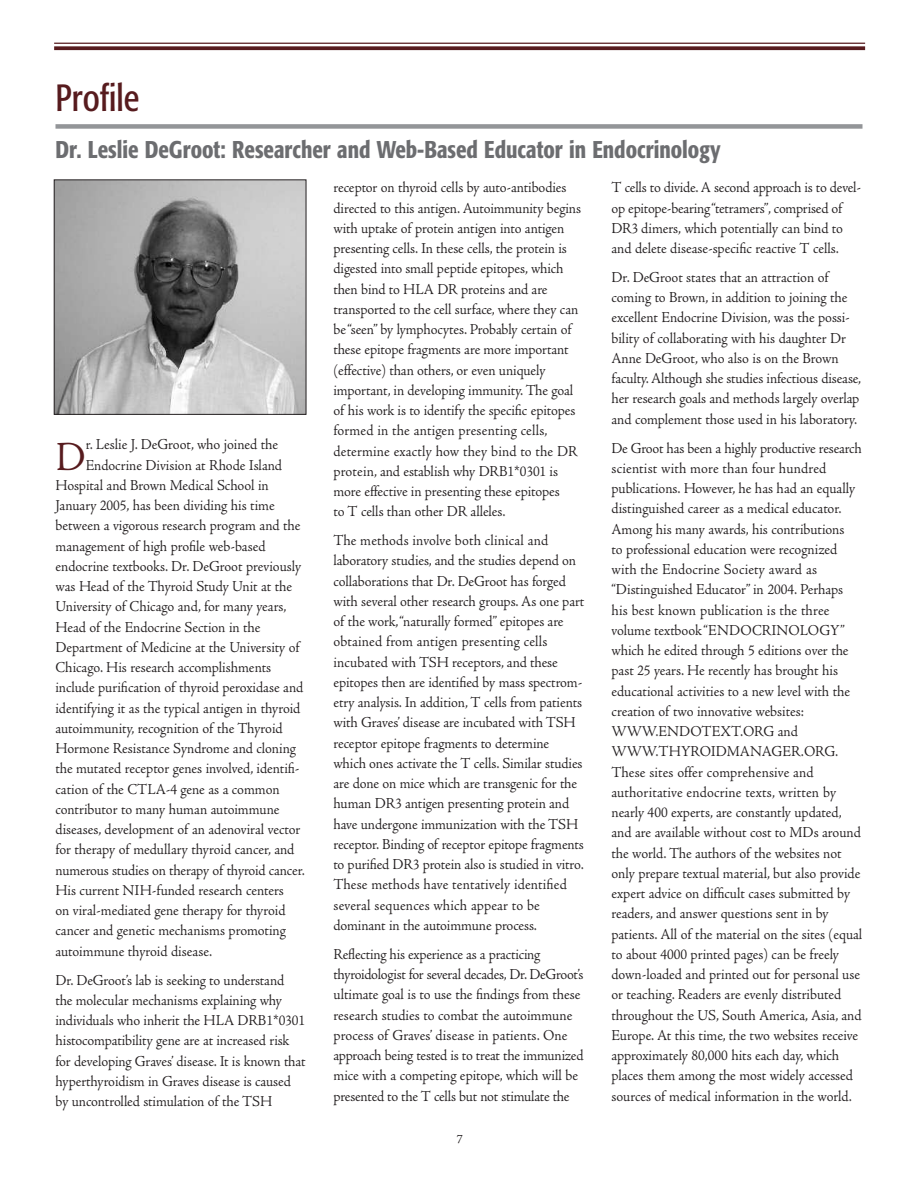
<style>
.page{position:relative;width:918px;height:1188px;background:#fff}
.page>*{position:absolute;margin:0;border:0;box-sizing:border-box;transform-origin:0 0}
.t1{font:43.05px "Adobe Jenson";color:#571b1e;scale:.95 1}
.t2{font:condensed 37.5px "Formata";color:#571b1e;scale:.95 1}
.t3{font:500 condensed 24px "Formata";color:#6c6d70;scale:.95 1}
.t4{font:15.75px/20.2px "Adobe Jenson";letter-spacing:-.005em;color:#231f20;scale:.95 1}
.t5{font:13.5px "Adobe Jenson";color:#231f20}
</style>
<div class="page">
<hr style="left:54px;top:43px;width:811px;height:1px;background:#571b1e">
<svg style="left:54px;top:46px;width:811px;height:4px;background:#662f32"></svg>
<img style="left:56px;top:182px;width:248px;height:231px">
<div style="left:54px;top:180px;width:252px;height:235px;border:1px solid #231f20"></div>
<div style="left:56px;top:124px;width:806px;height:5px;background:#939598"></div>
<h2 class="t2" style="left:56px;top:82px;width:90px">Profile</h2>
<h3 class="t3" style="left:56px;top:140px;width:702px">Dr. Leslie DeGroot: Researcher and Web-Based Educator in Endocrinology</h3>
<h1 class="t1" style="left:56px;top:441px;width:33px">D</h1>
<p class="t4" style="left:86px;top:436px;width:204px">r. Leslie J. DeGroot, who joined the</p>
<p class="t4" style="left:86px;top:456px;width:208px">Endocrine Division at Rhode Island</p>
<p class="t4" style="left:55px;top:477px;width:226px">Hospital and Brown Medical School in</p>
<p class="t4" style="left:55px;top:497px;width:232px">January 2005, has been dividing his time</p>
<p class="t4" style="left:55px;top:517px;width:259px">between a vigorous research program and the</p>
<p class="t4" style="left:55px;top:537px;width:223px">management of high profile web-based</p>
<p class="t4" style="left:55px;top:558px;width:260px">endocrine textbooks. Dr. DeGroot previously</p>
<p class="t4" style="left:55px;top:578px;width:251px">was Head of the Thyroid Study Unit at the</p>
<p class="t4" style="left:55px;top:598px;width:245px">University of Chicago and, for many years,</p>
<p class="t4" style="left:55px;top:618px;width:217px">Head of the Endocrine Section in the</p>
<p class="t4" style="left:55px;top:639px;width:259px">Department of Medicine at the University of</p>
<p class="t4" style="left:55px;top:659px;width:229px">Chicago. His research accomplishments</p>
<p class="t4" style="left:55px;top:679px;width:262px">include purification of thyroid peroxidase and</p>
<p class="t4" style="left:55px;top:699px;width:259px">identifying it as the typical antigen in thyroid</p>
<p class="t4" style="left:55px;top:720px;width:241px">autoimmunity, recognition of the Thyroid</p>
<p class="t4" style="left:55px;top:740px;width:255px">Hormone Resistance Syndrome and cloning</p>
<p class="t4" style="left:55px;top:760px;width:258px">the mutated receptor genes involved, identifi-</p>
<p class="t4" style="left:55px;top:780px;width:238px">cation of the CTLA-4 gene as a common</p>
<p class="t4" style="left:55px;top:801px;width:237px">contributor to many human autoimmune</p>
<p class="t4" style="left:55px;top:821px;width:260px">diseases, development of an adenoviral vector</p>
<p class="t4" style="left:55px;top:841px;width:253px">for therapy of medullary thyroid cancer, and</p>
<p class="t4" style="left:55px;top:861px;width:264px">numerous studies on therapy of thyroid cancer.</p>
<p class="t4" style="left:55px;top:882px;width:242px">His current NIH-funded research centers</p>
<p class="t4" style="left:55px;top:902px;width:244px">on viral-mediated gene therapy for thyroid</p>
<p class="t4" style="left:55px;top:922px;width:244px">cancer and genetic mechanisms promoting</p>
<p class="t4" style="left:55px;top:942px;width:166px">autoimmune thyroid disease.</p>
<p class="t4" style="left:55px;top:971px;width:265px">Dr. DeGroot’s lab is seeking to understand<br>the molecular mechanisms explaining why individuals who inherit the HLA DRB1*0301 histocompatibility gene are at increased risk for developing Graves’ disease. It is known that hyperthyroidism in Graves disease is caused by uncontrolled stimulation of the TSH</p>
<p class="t4" style="left:333px;top:179px;width:262px">receptor on thyroid cells by auto-antibodies directed to this antigen. Autoimmunity begins with uptake of protein antigen into antigen presenting cells. In these cells, the protein is digested into small peptide epitopes, which then bind to HLA DR proteins and are transported to the cell surface, where they can be “seen” by lymphocytes. Probably certain of these epitope fragments are more important (effective) than others, or even uniquely important, in developing immunity. The goal of his work is to identify the specific epitopes formed in the antigen presenting cells, determine exactly how they bind to the DR protein, and establish why DRB1*0301 is more effective in presenting these epitopes<br>to T cells than other DR alleles.</p>
<p class="t4" style="left:333px;top:532px;width:266px">The methods involve both clinical and laboratory studies, and the studies depend on collaborations that Dr. DeGroot has forged with several other research groups. As one part of the work,“naturally formed” epitopes are obtained from antigen presenting cells incubated with TSH receptors, and these epitopes then are identified by mass spectrom&shy;etry analysis. In addition, T cells from patients with Graves’ disease are incubated with TSH receptor epitope fragments to determine which ones activate the T cells. Similar studies are done on mice which are transgenic for the human DR3 antigen presenting protein and have undergone immunization with the TSH receptor. Binding of receptor epitope fragments to purified DR3 protein also is studied in vitro.<br>These methods have tentatively identified several sequences which appear to be dominant in the autoimmune process.</p>
<p class="t4" style="left:333px;top:945px;width:265px">Reflecting his experience as a practicing thyroidologist for several decades, Dr. DeGroot’s ultimate goal is to use the findings from these research studies to combat the autoimmune process of Graves’ disease in patients. One approach being tested is to treat the immunized mice with a competing epitope, which will be presented to the T cells but not stimulate the</p>
<p class="t5" style="left:457px;top:1134px;width:8px">7</p>
<p class="t4" style="left:611px;top:179px;width:264px">T cells to divide. A second approach is to devel&shy;op epitope-bearing “tetramers”, comprised of DR3 dimers, which potentially can bind to and delete disease-specific reactive T cells.</p>
<p class="t4" style="left:611px;top:269px;width:264px">Dr. DeGroot states that an attraction of coming to Brown, in addition to joining the excellent Endocrine Division, was the possi&shy;bility of collaborating with his daughter Dr Anne DeGroot, who also is on the Brown faculty. Although she studies infectious disease, her research goals and methods largely overlap and complement those used in his laboratory.</p>
<p class="t4" style="left:611px;top:439px;width:266px">De Groot has been a highly productive research scientist with more than four hundred publications. However, he has had an equally distinguished career as a medical educator.<br>Among his many awards, his contributions<br>to professional education were recognized with the Endocrine Society award as “Distinguished Educator” in 2004. Perhaps his best known publication is the three volume textbook “ENDOCRINOLOGY” which he edited through 5 editions over the past 25 years. He recently has brought his educational activities to a new level with the creation of two innovative websites:<br>WWW.ENDOTEXT.ORG and WWW.THYROIDMANAGER.ORG.<br>These sites offer comprehensive and authoritative endocrine texts, written by nearly 400 experts, are constantly updated, and are available without cost to MDs around the world. The authors of the websites not only prepare textual material, but also provide expert advice on difficult cases submitted by readers, and answer questions sent in by patients. All of the material on the sites (equal to about 4000 printed pages) can be freely down-loaded and printed out for personal use or teaching. Readers are evenly distributed throughout the US, South America, Asia, and Europe. At this time, the two websites receive approximately 80,000 hits each day, which places them among the most widely accessed sources of medical information in the world.</p>
</div>
